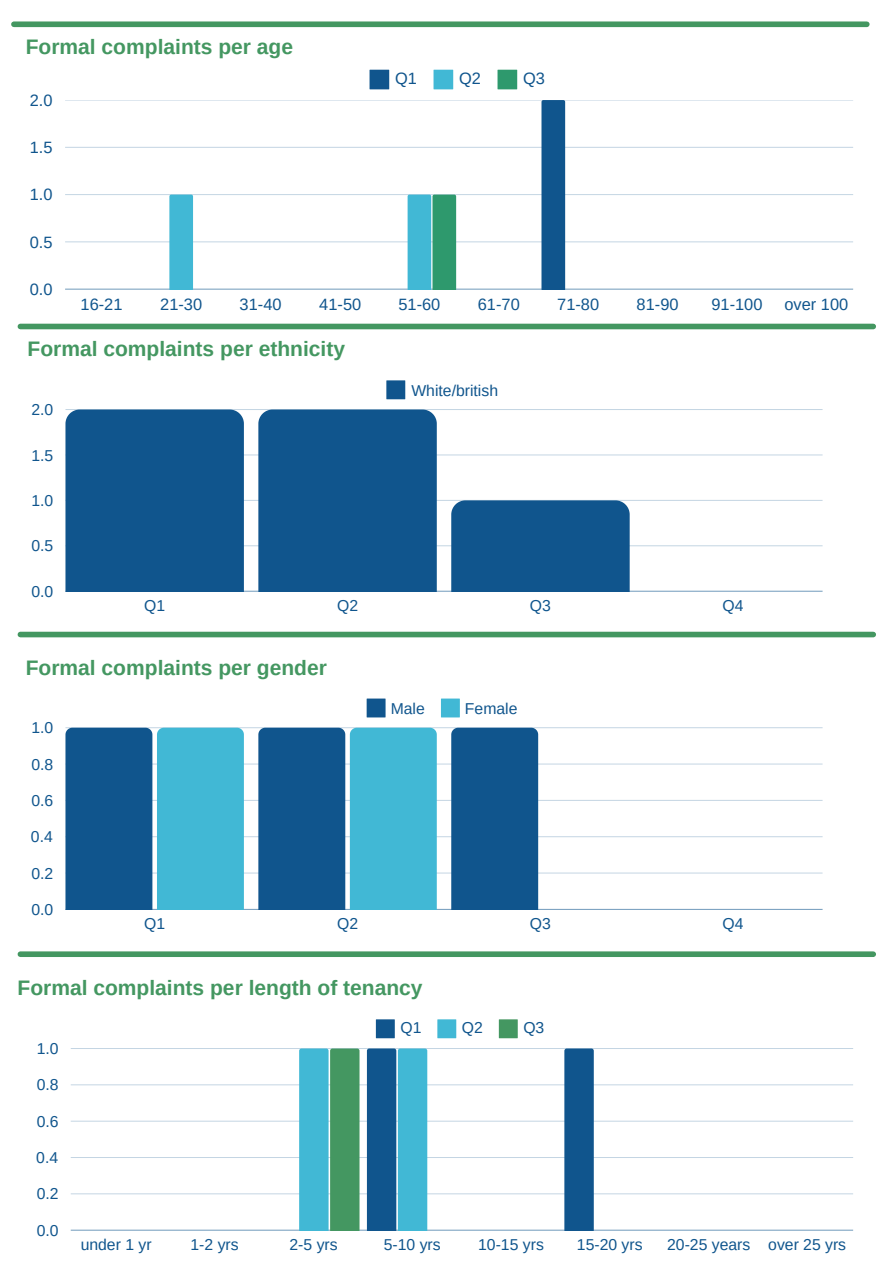
<style>
.page{position:relative;width:894px;height:1264px;background:#fff}
.page>*{position:absolute;margin:0;border:0;box-sizing:border-box;transform-origin:0 0}
.t1{font:700 21px "Arimo";color:#449761}
.t2{font:16.35px "Arimo";color:#10558d}
.t3{font:15.75px "Arimo";color:#10558d}
</style>
<div class="page">
<div style="left:14px;top:21px;width:852px;height:6px;background:#449761"></div>
<svg style="left:386px;top:380px;width:19px;height:19px"></svg>
<hr style="left:65px;top:591px;width:757px;height:1px;background:#10558d;opacity:.6">
<hr style="left:65px;top:545px;width:757px;height:1px;background:#d4e1ea">
<hr style="left:65px;top:500px;width:757px;height:1px;background:#cad9e5">
<hr style="left:65px;top:454px;width:757px;height:1px;background:#dfe8ef">
<hr style="left:65px;top:409px;width:757px;height:1px;background:#c5d6e3">
<div style="left:65px;top:409px;width:179px;height:182px;background:#10558d"></div>
<div style="left:258px;top:409px;width:178px;height:182px;background:#10558d"></div>
<div style="left:451px;top:500px;width:178px;height:91px;background:#10558d"></div>
<div style="left:20px;top:324px;width:853px;height:5px;background:#449761"></div>
<svg style="left:369px;top:70px;width:20px;height:19px"></svg>
<svg style="left:433px;top:70px;width:20px;height:19px"></svg>
<svg style="left:497px;top:70px;width:20px;height:19px"></svg>
<hr style="left:65px;top:289px;width:787px;height:1px;background:#10558d;opacity:.6">
<hr style="left:65px;top:241px;width:787px;height:1px;background:#d9e4ed">
<hr style="left:65px;top:194px;width:787px;height:1px;background:#10558d;opacity:.25">
<hr style="left:65px;top:147px;width:787px;height:1px;background:#cddbe7">
<hr style="left:65px;top:100px;width:787px;height:1px;background:#dee7ef">
<div style="left:169px;top:195px;width:24px;height:94px;background:#41b8d5"></div>
<svg style="left:407px;top:195px;width:49px;height:94px;background:#3faba4"></svg>
<div style="left:541px;top:100px;width:24px;height:189px;background:#10558d"></div>
<div style="left:20px;top:631px;width:853px;height:6px;background:#449761"></div>
<svg style="left:366px;top:698px;width:19px;height:19px"></svg>
<svg style="left:441px;top:698px;width:18px;height:19px"></svg>
<hr style="left:65px;top:909px;width:757px;height:1px;background:#10558d;opacity:.6">
<hr style="left:65px;top:872px;width:757px;height:1px;background:#e4ecf2">
<hr style="left:65px;top:836px;width:757px;height:1px;background:#d1dee9">
<hr style="left:65px;top:800px;width:757px;height:1px;background:#cad9e5">
<hr style="left:65px;top:763px;width:757px;height:1px;background:#e4ecf2">
<hr style="left:65px;top:727px;width:757px;height:1px;background:#d1dee9">
<svg style="left:65px;top:727px;width:179px;height:182px;background:#2f8ab3"></svg>
<svg style="left:258px;top:727px;width:178px;height:182px;background:#2e89b3"></svg>
<div style="left:451px;top:727px;width:87px;height:182px;background:#10558d"></div>
<div style="left:20px;top:951px;width:853px;height:6px;background:#449761"></div>
<svg style="left:376px;top:1019px;width:18px;height:19px"></svg>
<svg style="left:437px;top:1019px;width:19px;height:19px"></svg>
<svg style="left:498px;top:1019px;width:19px;height:19px"></svg>
<hr style="left:71px;top:1229px;width:781px;height:1px;background:#d2dfe9">
<hr style="left:71px;top:1193px;width:781px;height:1px;background:#d8e3ec">
<hr style="left:71px;top:1157px;width:781px;height:1px;background:#c4d5e3">
<hr style="left:71px;top:1120px;width:781px;height:1px;background:#ecf1f6">
<hr style="left:71px;top:1084px;width:781px;height:1px;background:#d8e3ec">
<hr style="left:71px;top:1048px;width:781px;height:1px;background:#c4d5e3">
<svg style="left:299px;top:1048px;width:60px;height:182px;background:#4aaba0"></svg>
<svg style="left:367px;top:1048px;width:60px;height:182px;background:#2e88b2"></svg>
<div style="left:564px;top:1048px;width:29px;height:182px;background:#10558d"></div>
<h1 class="t1" style="left:26px;top:35px;width:269px">Formal complaints per age</h1>
<p class="t2" style="left:30px;top:91px;width:24px">2.0</p>
<p class="t2" style="left:30px;top:138px;width:24px">1.5</p>
<p class="t2" style="left:30px;top:186px;width:24px">1.0</p>
<p class="t2" style="left:30px;top:233px;width:24px">0.5</p>
<p class="t2" style="left:30px;top:280px;width:24px">0.0</p>
<p class="t2" style="left:395px;top:69px;width:23px">Q1</p>
<p class="t2" style="left:459px;top:69px;width:23px">Q2</p>
<p class="t2" style="left:523px;top:69px;width:23px">Q3</p>
<p class="t2" style="left:81px;top:295px;width:43px">16-21</p>
<p class="t2" style="left:160px;top:295px;width:43px">21-30</p>
<p class="t2" style="left:239px;top:295px;width:43px">31-40</p>
<p class="t2" style="left:319px;top:295px;width:43px">41-50</p>
<p class="t2" style="left:398px;top:295px;width:43px">51-60</p>
<p class="t2" style="left:477px;top:295px;width:43px">61-70</p>
<p class="t2" style="left:557px;top:295px;width:43px">71-80</p>
<p class="t2" style="left:636px;top:295px;width:43px">81-90</p>
<p class="t2" style="left:711px;top:295px;width:53px">91-100</p>
<p class="t2" style="left:784px;top:295px;width:65px">over 100</p>
<p class="t1" style="left:28px;top:337px;width:319px">Formal complaints per ethnicity</p>
<p class="t3" style="left:31px;top:401px;width:23px">2.0</p>
<p class="t3" style="left:31px;top:446px;width:23px">1.5</p>
<p class="t3" style="left:31px;top:492px;width:23px">1.0</p>
<p class="t3" style="left:31px;top:537px;width:23px">0.5</p>
<p class="t3" style="left:31px;top:582px;width:23px">0.0</p>
<p class="t3" style="left:411px;top:381px;width:88px">White/british</p>
<p class="t3" style="left:144px;top:596px;width:22px">Q1</p>
<p class="t3" style="left:337px;top:596px;width:22px">Q2</p>
<p class="t3" style="left:530px;top:596px;width:22px">Q3</p>
<p class="t3" style="left:722px;top:596px;width:22px">Q4</p>
<p class="t1" style="left:26px;top:655px;width:302px">Formal complaints per gender</p>
<p class="t3" style="left:31px;top:719px;width:23px">1.0</p>
<p class="t3" style="left:31px;top:755px;width:23px">0.8</p>
<p class="t3" style="left:31px;top:791px;width:23px">0.6</p>
<p class="t3" style="left:31px;top:828px;width:23px">0.4</p>
<p class="t3" style="left:31px;top:864px;width:23px">0.2</p>
<p class="t3" style="left:31px;top:900px;width:23px">0.0</p>
<p class="t3" style="left:390px;top:699px;width:36px">Male</p>
<p class="t3" style="left:465px;top:699px;width:54px">Female</p>
<p class="t3" style="left:144px;top:914px;width:22px">Q1</p>
<p class="t3" style="left:337px;top:914px;width:22px">Q2</p>
<p class="t3" style="left:530px;top:914px;width:22px">Q3</p>
<p class="t3" style="left:722px;top:914px;width:22px">Q4</p>
<p class="t1" style="left:18px;top:976px;width:406px">Formal complaints per length of tenancy</p>
<p class="t3" style="left:400px;top:1018px;width:22px">Q1</p>
<p class="t3" style="left:462px;top:1018px;width:22px">Q2</p>
<p class="t3" style="left:523px;top:1018px;width:22px">Q3</p>
<p class="t3" style="left:37px;top:1039px;width:23px">1.0</p>
<p class="t3" style="left:37px;top:1076px;width:23px">0.8</p>
<p class="t3" style="left:37px;top:1112px;width:23px">0.6</p>
<p class="t3" style="left:36px;top:1148px;width:23px">0.4</p>
<p class="t3" style="left:37px;top:1185px;width:23px">0.2</p>
<p class="t3" style="left:37px;top:1221px;width:23px">0.0</p>
<p class="t3" style="left:81px;top:1235px;width:72px">under 1 yr</p>
<p class="t3" style="left:190px;top:1235px;width:50px">1-2 yrs</p>
<p class="t3" style="left:289px;top:1235px;width:50px">2-5 yrs</p>
<p class="t3" style="left:384px;top:1235px;width:58px">5-10 yrs</p>
<p class="t3" style="left:478px;top:1235px;width:67px">10-15 yrs</p>
<p class="t3" style="left:576px;top:1235px;width:67px">15-20 yrs</p>
<p class="t3" style="left:667px;top:1235px;width:180px">20-25 years over 25 yrs</p>
</div>
